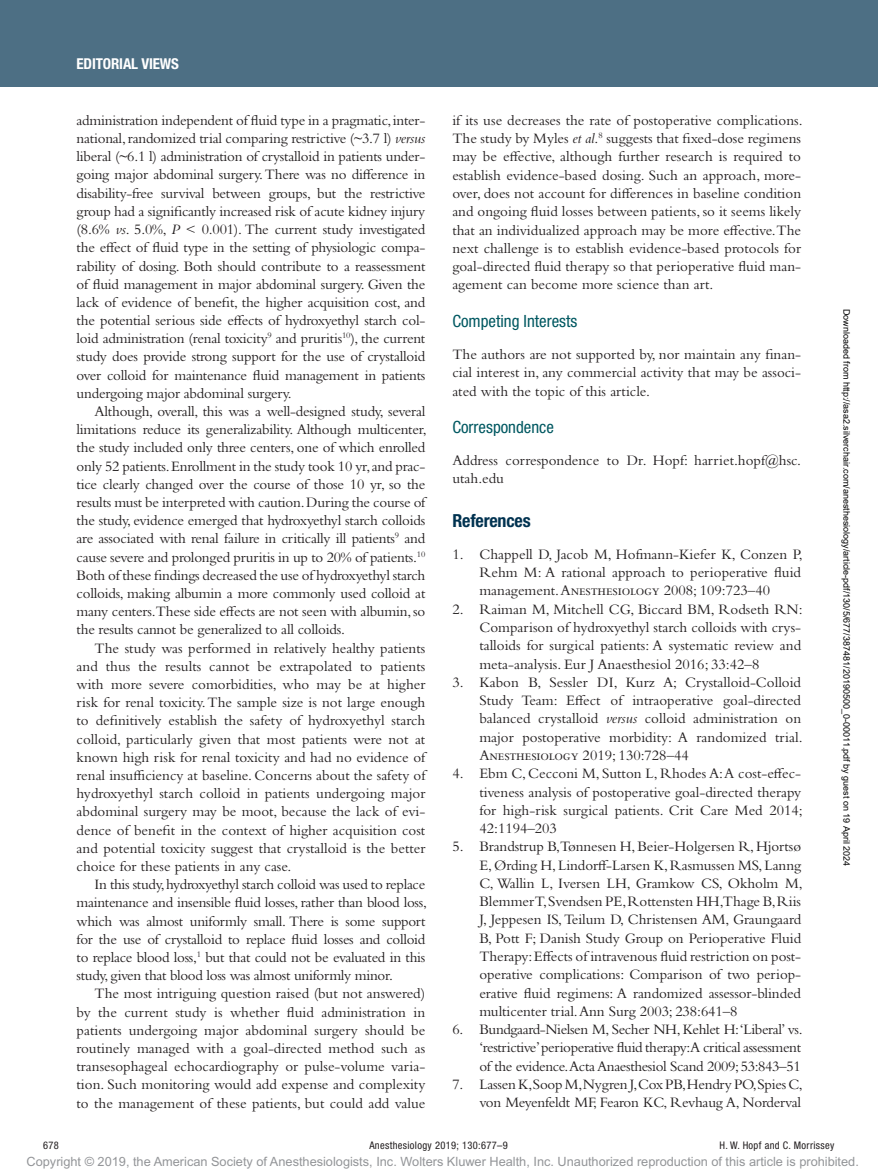
<style>
.page{position:relative;width:878px;height:1175px;background:#fff}
.page>*{position:absolute;margin:0;border:0;box-sizing:border-box;transform-origin:0 0}
.t1{font:700 condensed 18px "Helvetica Neue LT Std";letter-spacing:-.01em;color:#003250}
.t2{font:condensed 16.8px "Helvetica Neue LT Std";color:#005861}
.t3{font:15px/18.1px "Bembo Std";color:#231f20;text-align:justify}
.t4{font:700 condensed 15px "Helvetica Neue LT Std";letter-spacing:-.01em;color:#fff}
.t5{font:12.75px "Arial MT Std";color:#939598}
.t6{font:condensed 10.5px "Helvetica Neue LT Std";letter-spacing:.03em;color:#231f20}
.t7{font:9px "Arial";color:#000}
.s1{font-style:italic}
</style>
<div class="page">
<div style="left:0;top:0;width:878px;height:86px;background:#4d6f84"></div>
<p class="t4" style="left:77px;top:54px;width:104px">Editorial Views</p>
<p class="t3" style="left:77px;top:111px;width:350px">administration independent of fluid type in a pragmatic, inter&shy;national, randomized trial comparing restrictive (~3.7 l) <span class="s1">versus </span>liberal (~6.1 l) administration of crystalloid in patients under&shy;going major abdominal surgery. There was no difference in disability-free survival between groups, but the restrictive group had a significantly increased risk of acute kidney injury (8.6% <span class="s1">vs</span>. 5.0%, <span class="s1">P</span> &lt; 0.001). The current study investigated the effect of fluid type in the setting of physiologic compa&shy;rability of dosing. Both should contribute to a reassessment of fluid management in major abdominal surgery. Given the lack of evidence of benefit, the higher acquisition cost, and the potential serious side effects of hydroxyethyl starch col&shy;loid administration (renal toxicity<sup>9</sup> and pruritis<sup>10</sup>), the current study does provide strong support for the use of crystalloid over colloid for maintenance fluid management in patients undergoing major abdominal surgery.</p>
<p class="t3" style="left:77px;top:402px;width:352px;text-indent:18px">Although, overall, this was a well-designed study, several limitations reduce its generalizability. Although multicenter, the study included only three centers, one of which enrolled only 52 patients. Enrollment in the study took 10 yr, and prac&shy;tice clearly changed over the course of those 10 yr, so the results must be interpreted with caution. During the course of the study, evidence emerged that hydroxyethyl starch colloids are associated with renal failure in critically ill patients<sup>9</sup> and cause severe and prolonged pruritis in up to 20% of patients.<sup>10<br></sup>Both of these findings decreased the use of hydroxyethyl starch colloids, making albumin a more commonly used colloid at many centers.These side effects are not seen with albumin, so the results cannot be generalized to all colloids.</p>
<p class="t3" style="left:77px;top:638px;width:350px;text-indent:18px">The study was performed in relatively healthy patients and thus the results cannot be extrapolated to patients with more severe comorbidities, who may be at higher risk for renal toxicity. The sample size is not large enough to definitively establish the safety of hydroxyethyl starch colloid, particularly given that most patients were not at known high risk for renal toxicity and had no evidence of renal insufficiency at baseline. Concerns about the safety of hydroxyethyl starch colloid in patients undergoing major abdominal surgery may be moot, because the lack of evi&shy;dence of benefit in the context of higher acquisition cost and potential toxicity suggest that crystalloid is the better choice for these patients in any case.</p>
<p class="t3" style="left:77px;top:875px;width:352px;text-indent:18px">In this study, hydroxyethyl starch colloid was used to replace maintenance and insensible fluid losses, rather than blood loss, which was almost uniformly small. There is some support for the use of crystalloid to replace fluid losses and colloid to replace blood loss,<sup>1</sup> but that could not be evaluated in this study, given that blood loss was almost uniformly minor.</p>
<p class="t3" style="left:77px;top:984px;width:350px;text-indent:18px">The most intriguing question raised (but not answered) by the current study is whether fluid administration in patients undergoing major abdominal surgery should be routinely managed with a goal-directed method such as transesophageal echocardiography or pulse-volume varia&shy;tion. Such monitoring would add expense and complexity to the management of these patients, but could add value</p>
<p class="t3" style="left:452px;top:111px;width:352px">if its use decreases the rate of postoperative complications.<br>The study by Myles <span class="s1">et al</span>.<sup>8</sup> suggests that fixed-dose regimens may be effective, although further research is required to establish evidence-based dosing. Such an approach, more&shy;over, does not account for differences in baseline condition and ongoing fluid losses between patients, so it seems likely that an individualized approach may be more effective.The next challenge is to establish evidence-based protocols for goal-directed fluid therapy so that perioperative fluid man&shy;agement can become more science than art.</p>
<p class="t2" style="left:452px;top:311px;width:126px">Competing Interests</p>
<p class="t3" style="left:452px;top:345px;width:350px">The authors are not supported by, nor maintain any finan&shy;cial interest in, any commercial activity that may be associ&shy;ated with the topic of this article.</p>
<p class="t2" style="left:452px;top:417px;width:103px">Correspondence</p>
<p class="t3" style="left:452px;top:451px;width:350px">Address correspondence to Dr. Hopf: harriet.hopf@hsc. utah.edu</p>
<p class="t1" style="left:452px;top:509px;width:80px">References</p>
<p class="t3" style="left:479px;top:545px;width:325px;text-indent:-27px">1. Chappell D, Jacob M, Hofmann-Kiefer K, Conzen P, Rehm M: A rational approach to perioperative fluid management. Anesthesiology 2008; 109:723–40</p>
<p class="t3" style="left:479px;top:599px;width:325px;text-indent:-27px">2. Raiman M, Mitchell CG, Biccard BM, Rodseth RN:<br>Comparison of hydroxyethyl starch colloids with crys&shy;talloids for surgical patients: A systematic review and meta-analysis. Eur J Anaesthesiol 2016; 33:42–8</p>
<p class="t3" style="left:479px;top:672px;width:325px;text-indent:-27px">3. Kabon B, Sessler DI, Kurz A; Crystalloid-Colloid Study Team: Effect of intraoperative goal-directed balanced crystalloid <span class="s1">versus</span> colloid administration on major postoperative morbidity: A randomized trial.<br>Anesthesiology 2019; 130:728–44</p>
<p class="t3" style="left:479px;top:764px;width:325px;text-indent:-27px">4. Ebm C, Cecconi M, Sutton L, Rhodes A: A cost-effec&shy;tiveness analysis of postoperative goal-directed therapy for high-risk surgical patients. Crit Care Med 2014; 42:1194–203</p>
<p class="t3" style="left:479px;top:837px;width:325px;text-indent:-27px">5. Brandstrup B,Tønnesen H, Beier-Holgersen R, Hjortsø E, Ørding H, Lindorff-Larsen K, Rasmussen MS, Lanng C, Wallin L, Iversen LH, Gramkow CS, Okholm M, Blemmer T, Svendsen PE, Rottensten HH,Thage B, Riis J, Jeppesen IS, Teilum D, Christensen AM, Graungaard B, Pott F; Danish Study Group on Perioperative Fluid Therapy: Effects of intravenous fluid restriction on post&shy;operative complications: Comparison of two periop&shy;erative fluid regimens: A randomized assessor-blinded multicenter trial. Ann Surg 2003; 238:641–8</p>
<p class="t3" style="left:479px;top:1020px;width:325px;text-indent:-27px">6. Bundgaard-Nielsen M, Secher NH, Kehlet H:‘Liberal’ vs. ‘restrictive’ perioperative fluid therapy:A critical assessment of the evidence.Acta Anaesthesiol Scand 2009; 53:843–51</p>
<p class="t3" style="left:452px;top:1074px;width:352px;text-align:right">7. Lassen K,Soop M,Nygren J,Cox PB,Hendry PO,Spies C, von Meyenfeldt MF, Fearon KC, Revhaug A, Norderval</p>
<p class="t7" style="left:850px;top:309px;width:559px;rotate:90deg">Downloaded from http://asa2.silverchair.com/anesthesiology/article-pdf/130/5/677/387481/20190500_0-00011.pdf by guest on 19 April 2024</p>
<p class="t6" style="left:43px;top:1139px;width:17px">678</p>
<p class="t6" style="left:369px;top:1139px;width:140px">Anesthesiology 2019; 130:677–9</p>
<p class="t6" style="left:719px;top:1139px;width:116px">H. W. Hopf and C. Morrissey</p>
<p class="t5" style="left:27px;top:1154px;width:833px">Copyright © 2019, the American Society of Anesthesiologists, Inc. Wolters Kluwer Health, Inc. Unauthorized reproduction of this article is prohibited.</p>
</div>
